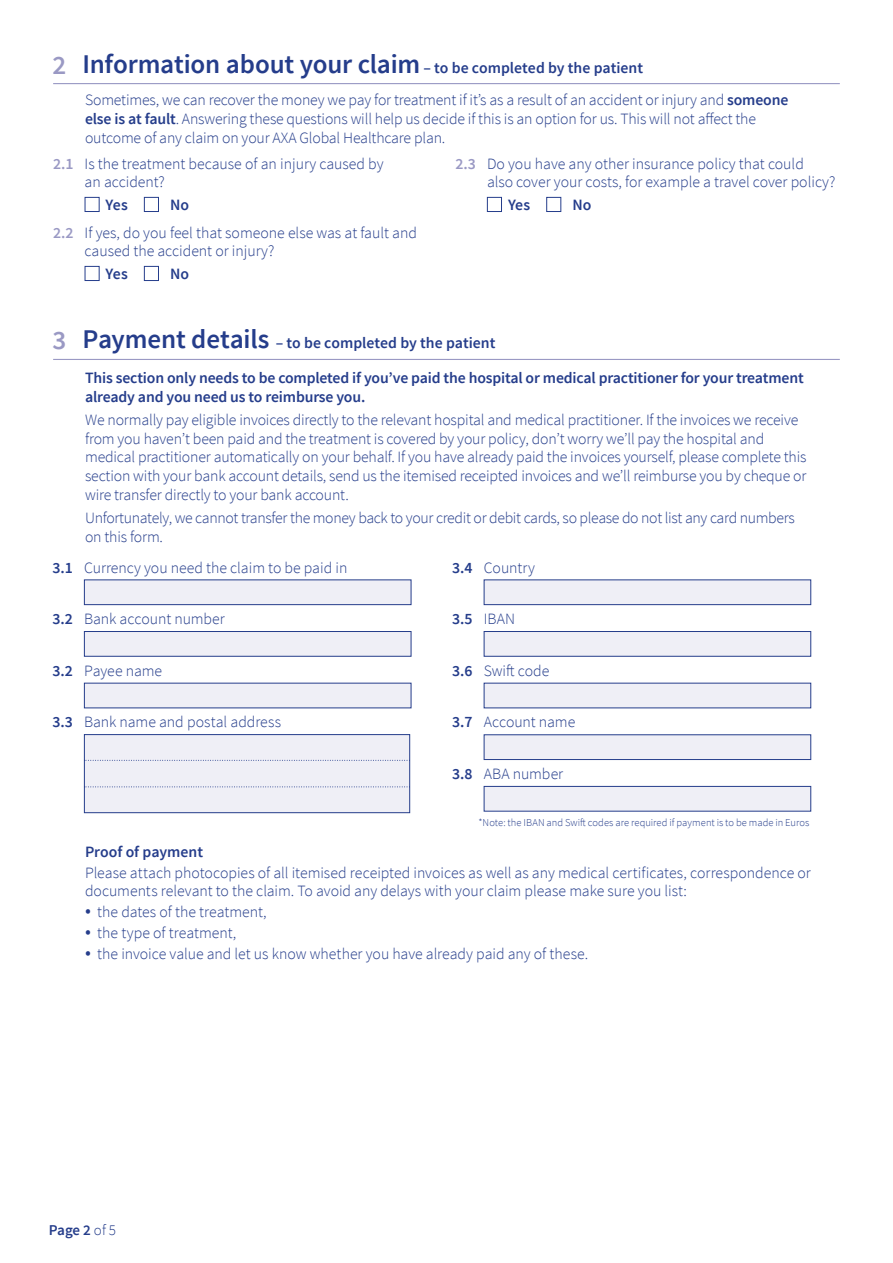
<style>
.page{position:relative;width:893px;height:1263px;background:#fff}
.page>*{position:absolute;margin:0;border:0;box-sizing:border-box;transform-origin:0 0}
.Questions{font:300 15.75px/18.8px "Source Sans Pro";letter-spacing:-.01em;color:#253d8b}
.Source_sans_7_5pt_Bo{font:600 15.75px/18.8px "Source Sans Pro";letter-spacing:-.01em;color:#253d8b}
.Section_title{font:300 15.75px/18.8px "Source Sans Pro";color:#253d8b}
.Questions-2{font:600 15.75px "Source Sans Pro";letter-spacing:.005em;color:#253d8b}
.t1{font:600 15px "Source Sans Pro";color:#253d8b}
.Source_sans_7_5pt_Bo-2{font:300 10.5px "Source Sans Pro";letter-spacing:.005em;color:#253d8b}
.s1{font-size:27px;color:#9a99c4}
.s2{font-size:27px}
.s3{font-weight:600}
.s4{font-weight:600;color:#9a99c4}
.s5{font-size:21px}
.s6{font-weight:300}
</style>
<div class="page">
<hr style="left:53px;top:359px;width:787px;height:1px;background:#9a99c4">
<div style="left:84px;top:579px;width:327px;height:26px;background:#efeff6;border:1px solid #253d8b"></div>
<div style="left:84px;top:631px;width:327px;height:26px;background:#efeff6;border:1px solid #253d8b"></div>
<div style="left:84px;top:683px;width:327px;height:25px;background:#efeff6"></div>
<div style="left:84px;top:735px;width:326px;height:78px;background:#efeff6"></div>
<svg style="left:86px;top:760px;width:322px;height:1px"></svg>
<svg style="left:86px;top:786px;width:322px;height:1px"></svg>
<div style="left:84px;top:734px;width:326px;height:79px;border:1px solid #253d8b"></div>
<div style="left:484px;top:579px;width:327px;height:26px;background:#efeff6;border:1px solid #253d8b"></div>
<div style="left:484px;top:631px;width:327px;height:26px;background:#efeff6;border:1px solid #253d8b"></div>
<div style="left:484px;top:683px;width:327px;height:25px;background:#efeff6"></div>
<div style="left:484px;top:734px;width:327px;height:26px;background:#efeff6;border:1px solid #253d8b"></div>
<div style="left:484px;top:786px;width:327px;height:25px;background:#efeff6;border:1px solid #253d8b"></div>
<hr style="left:53px;top:83px;width:787px;height:1px;background:#9a99c4">
<div style="left:85px;top:197px;width:15px;height:15px;background:#fff;border:1px solid #253d8b"></div>
<div style="left:144px;top:197px;width:15px;height:15px;background:#fff;border:1px solid #253d8b"></div>
<div style="left:85px;top:266px;width:15px;height:15px;background:#fff;border:1px solid #253d8b"></div>
<div style="left:144px;top:266px;width:15px;height:15px;background:#fff;border:1px solid #253d8b"></div>
<div style="left:487px;top:197px;width:15px;height:15px;background:#fff;border:1px solid #253d8b"></div>
<div style="left:546px;top:197px;width:15px;height:15px;background:#fff;border:1px solid #253d8b"></div>
<p class="Source_sans_7_5pt_Bo" style="left:52px;top:59px;width:592px"><span class="s1">2</span> <span class="s2">Information about your claim</span> – to be completed by the patient</p>
<p class="Questions" style="left:85px;top:91px;width:705px">Sometimes, we can recover the money we pay for treatment if it’s as a result of an accident or injury and <span class="s3">someone else is at fault</span>. Answering these questions will help us decide if this is an option for us. This will not affect the outcome of any claim on your AXA Global Healthcare plan.</p>
<p class="Section_title" style="left:85px;top:154px;width:301px;text-indent:-32px"><span class="s4">2.1</span> Is the treatment because of an injury caused by an accident?</p>
<p class="Questions-2" style="left:106px;top:195px;width:24px">Yes</p>
<p class="Questions-2" style="left:170px;top:195px;width:21px">No</p>
<p class="Questions" style="left:85px;top:223px;width:334px;text-indent:-32px"><span class="s4">2.2</span> If yes, do you feel that someone else was at fault and caused the accident or injury?</p>
<p class="Questions-2" style="left:106px;top:264px;width:24px">Yes</p>
<p class="Questions-2" style="left:170px;top:264px;width:21px">No</p>
<p class="Questions" style="left:487px;top:154px;width:350px;text-indent:-32px"><span class="s4">2.3</span> Do you have any other insurance policy that could<br>also cover your costs, for example a travel cover policy?</p>
<p class="Questions-2" style="left:508px;top:195px;width:24px">Yes</p>
<p class="Questions-2" style="left:572px;top:195px;width:21px">No</p>
<p class="Source_sans_7_5pt_Bo" style="left:52px;top:334px;width:444px"><span class="s1">3</span> <span class="s2">Payment details</span> – to be completed by the patient</p>
<p class="Source_sans_7_5pt_Bo" style="left:85px;top:369px;width:720px">This section only needs to be completed if you’ve paid the hospital or medical practitioner for your treatment already and you need us to reimburse you.</p>
<p class="Questions" style="left:85px;top:410px;width:723px">We normally pay eligible invoices directly to the relevant hospital and medical practitioner. If the invoices we receive from you haven’t been paid and the treatment is covered by your policy, don’t worry we’ll pay the hospital and medical practitioner automatically on your behalf. If you have already paid the invoices yourself, please complete this section with your bank account details, send us the itemised receipted invoices and we’ll reimburse you by cheque or wire transfer directly to your bank account.</p>
<p class="Questions" style="left:85px;top:508px;width:711px">Unfortunately, we cannot transfer the money back to your credit or debit cards, so please do not list any card numbers on this form.</p>
<p class="Questions" style="left:52px;top:558px;width:296px"><span class="s3">3.1</span> Currency you need the claim to be paid in</p>
<p class="Questions" style="left:52px;top:610px;width:174px"><span class="s3">3.2</span> Bank account number</p>
<p class="Questions" style="left:452px;top:558px;width:84px"><span class="s3">3.4</span> Country</p>
<p class="Questions" style="left:452px;top:610px;width:64px"><span class="s3">3.5</span> IBAN</p>
<p class="Questions" style="left:452px;top:661px;width:99px"><span class="s3">3.6</span> Swift code</p>
<p class="Questions" style="left:52px;top:661px;width:111px"><span class="s3">3.2</span> Payee name</p>
<p class="Questions" style="left:52px;top:713px;width:230px"><span class="s3">3.3</span> Bank name and postal address</p>
<p class="Questions" style="left:452px;top:713px;width:125px"><span class="s3">3.7</span> Account name</p>
<p class="Questions" style="left:452px;top:764px;width:113px"><span class="s3">3.8</span> ABA number</p>
<p class="Source_sans_7_5pt_Bo-2" style="left:479px;top:816px;width:332px">*Note: the IBAN and Swift codes are required if payment is to be made in Euros</p>
<p class="Questions-2" style="left:85px;top:842px;width:120px">Proof of payment</p>
<p class="Questions" style="left:85px;top:863px;width:727px">Please attach photocopies of all itemised receipted invoices as well as any medical certificates, correspondence or documents relevant to the claim. To avoid any delays with your claim please make sure you list:</p>
<p class="Questions" style="left:85px;top:903px;width:183px"><span class="s5">•</span> the dates of the treatment,</p>
<p class="Questions" style="left:85px;top:924px;width:153px"><span class="s5">•</span> the type of treatment,</p>
<p class="Questions" style="left:85px;top:944px;width:505px"><span class="s5">•</span> the invoice value and let us know whether you have already paid any of these.</p>
<p class="t1" style="left:49px;top:1221px;width:69px">Page 2 <span class="s6">of 5</span></p>
</div>
